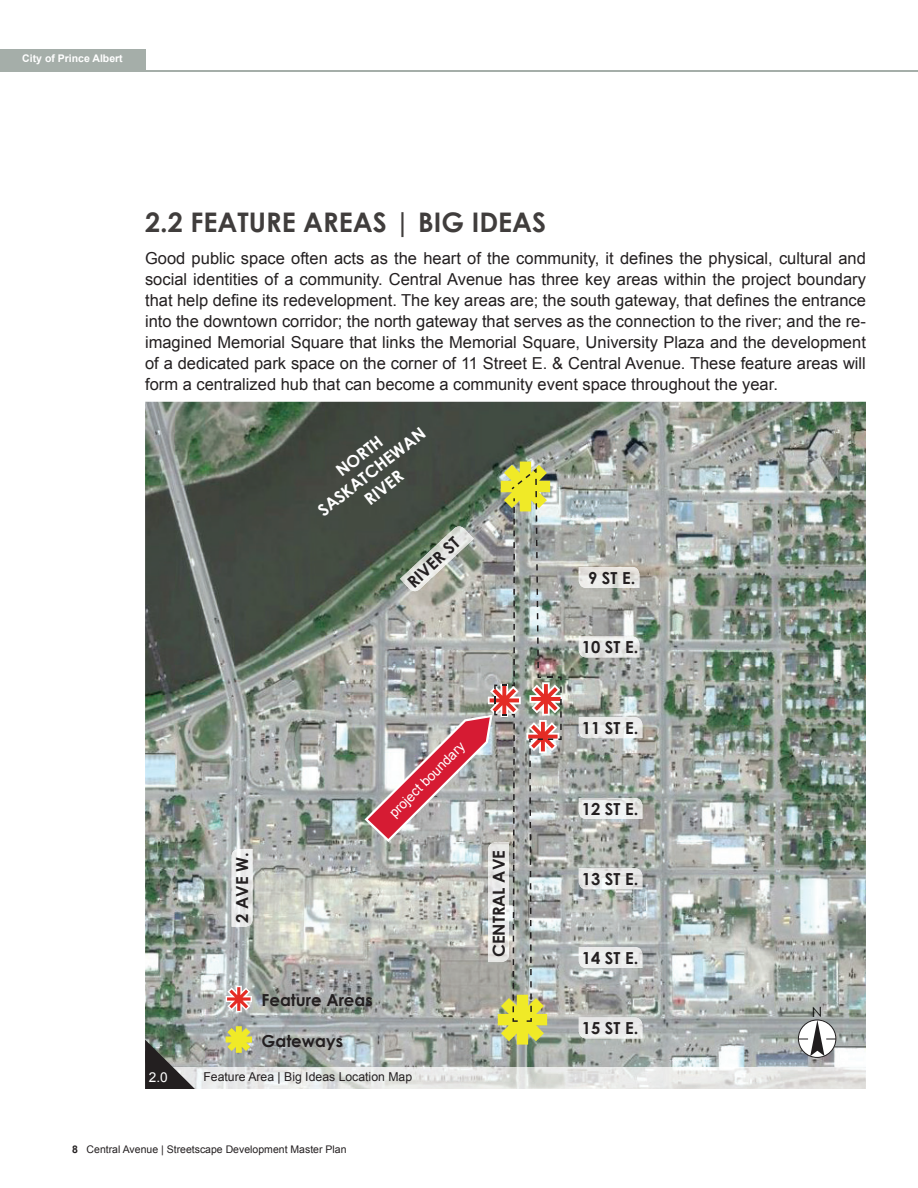
<style>
.page{position:relative;width:918px;height:1188px;background:#fff}
.page>*{position:absolute;margin:0;border:0;box-sizing:border-box;transform-origin:0 0}
.t1{font:700 27px "Century Gothic";color:#403d3c}
.t2{font:16.5px/21px "Arial";color:#231f20;text-align:justify}
.t3{font:700 16.5px "Century Gothic";color:#231f20}
.t4{font:700 16.5px/20px "Century Gothic";color:#fff;text-align:center}
.t5{font:14.1px "Century Gothic";color:#040503}
.t6{font:13.65px "Arial";color:#fff}
.t7{font:13.5px "Arial";color:#fff}
.t8{font:12.3px "Arial";color:#231f20}
.t9{font:10.5px "Arial";color:#231f20}
.t10{font:700 10.5px "Arial";color:#fff}
.s1{font-weight:700}
</style>
<div class="page">
<img style="left:145px;top:402px;width:721px;height:666px">
<svg style="left:226px;top:1026px;width:26px;height:27px"></svg>
<svg style="left:226px;top:986px;width:26px;height:26px"></svg>
<div style="left:798px;top:1020px;width:38px;height:38px;border:1px solid #201d1e;border-radius:50%"></div>
<svg style="left:798px;top:1020px;width:38px;height:36px"></svg>
<img style="left:579px;top:717px;width:63px;height:21px">
<img style="left:579px;top:798px;width:63px;height:21px">
<img style="left:579px;top:637px;width:60px;height:20px">
<img style="left:579px;top:947px;width:63px;height:21px">
<img style="left:579px;top:1018px;width:63px;height:20px">
<img style="left:579px;top:868px;width:63px;height:21px">
<img style="left:579px;top:567px;width:60px;height:21px">
<img style="left:232px;top:849px;width:21px;height:78px">
<img style="left:195px;top:1068px;width:671px;height:21px">
<svg style="left:145px;top:1040px;width:50px;height:49px;background:#5d615d"></svg>
<svg style="left:365px;top:462px;width:197px;height:583px;background:#a8a199"></svg>
<div style="left:0;top:49px;width:145px;height:22px;background:#a5aea9"></div>
<hr style="left:0;top:71px;width:918px;height:1px;background:#a5aea9">
<p class="t10" style="left:22px;top:51px;width:102px">City of Prince Albert</p>
<h1 class="t1" style="left:145px;top:202px;width:403px">2.2 FEATURE AREAS | BIG IDEAS</h1>
<p class="t2" style="left:145px;top:248px;width:722px">Good public space often acts as the heart of the community, it defines the physical, cultural and social identities of a community. Central Avenue has three key areas within the project boundary that help define its redevelopment. The key areas are; the south gateway, that defines the entrance into the downtown corridor; the north gateway that serves as the connection to the river; and the re&shy;imagined Memorial Square that links the Memorial Square, University Plaza and the development of a dedicated park space on the corner of 11 Street E. &amp; Central Avenue. These feature areas will form a centralized hub that can become a community event space throughout the year.</p>
<p class="t4" style="left:301px;top:488px;width:133px;rotate:-38deg">NORTH<br>SASKATCHEWAN<br>RIVER</p>
<p class="t3" style="left:402px;top:575px;width:66px;rotate:-43deg">RIVER ST</p>
<p class="t7" style="left:385px;top:809px;width:102px;rotate:-45deg">project boundary</p>
<p class="t3" style="left:230px;top:923px;width:72px;rotate:-90deg">2 AVE W.</p>
<p class="t3" style="left:486px;top:957px;width:109px;rotate:-90deg">CENTRAL AVE</p>
<p class="t3" style="left:261px;top:988px;width:113px">Feature Areas</p>
<p class="t3" style="left:261px;top:1028px;width:83px">Gateways</p>
<p class="t6" style="left:149px;top:1068px;width:20px">2.0</p>
<p class="t8" style="left:203px;top:1069px;width:210px">Feature Area | Big Ideas Location Map</p>
<p class="t3" style="left:588px;top:565px;width:49px">9 ST E.</p>
<p class="t3" style="left:582px;top:635px;width:58px">10 ST E.</p>
<p class="t3" style="left:582px;top:715px;width:58px">11 ST E.</p>
<p class="t3" style="left:582px;top:796px;width:58px">12 ST E.</p>
<p class="t3" style="left:582px;top:866px;width:58px">13 ST E.</p>
<p class="t3" style="left:582px;top:945px;width:58px">14 ST E.</p>
<p class="t3" style="left:582px;top:1016px;width:58px">15 ST E.</p>
<p class="t5" style="left:812px;top:1002px;width:12px">N</p>
<p class="t9" style="left:72px;top:1143px;width:276px"><span class="s1">8</span> Central Avenue | Streetscape Development Master Plan</p>
</div>
